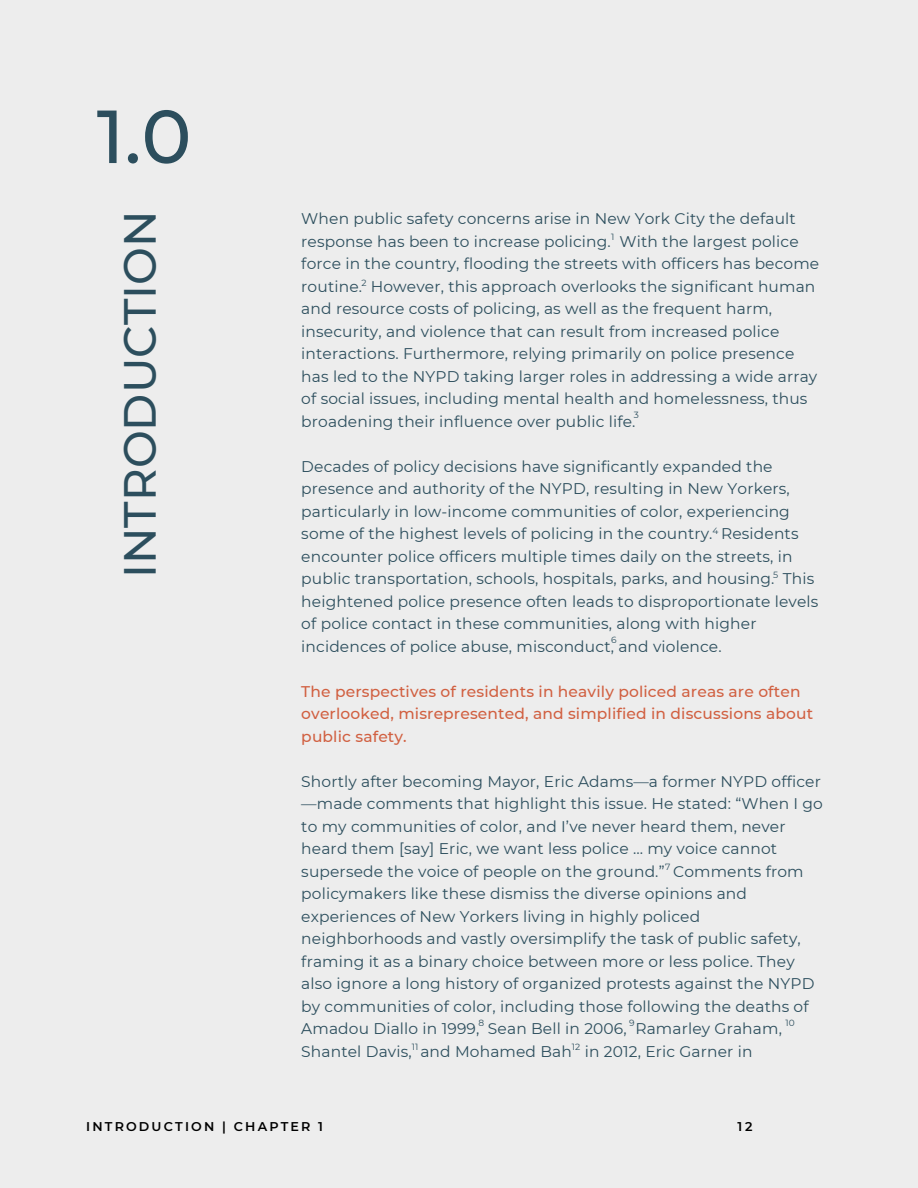
<style>
.page{position:relative;width:918px;height:1188px;background:#ededed}
.page>*{position:absolute;margin:0;border:0;box-sizing:border-box;transform-origin:0 0}
.t1{font:500 75px "Montserrat";color:#2c4e5d}
.t2{font:500 45px "Montserrat";color:#2c4e5d}
.t3{font:15.45px/22.5px "Montserrat";letter-spacing:.01em;color:#2c4e5d}
.t4{font:500 15.45px/22.5px "Montserrat";letter-spacing:.01em;color:#d16041}
.t5{font:600 12.75px "Montserrat";letter-spacing:.17em;color:#000}
.t6{font:9px "Montserrat";color:#2c4e5d}
</style>
<div class="page">
<h1 class="t1" style="left:97px;top:90px;width:96px">1.0</h1>
<h2 class="t2" style="left:112px;top:578px;width:369px;rotate:-90deg">INTRODUCTION</h2>
<h4 class="t3" style="left:301px;top:207px;width:519px">When public safety concerns arise in New York City the default response has been to increase policing. With the largest police force in the country, flooding the streets with officers has become routine. However, this approach overlooks the significant human and resource costs of policing, as well as the frequent harm, insecurity, and violence that can result from increased police interactions. Furthermore, relying primarily on police presence has led to the NYPD taking larger roles in addressing a wide array of social issues, including mental health and homelessness, thus broadening their influence over public life.</h4>
<p class="t6" style="left:611px;top:231px;width:5px">1</p>
<p class="t6" style="left:362px;top:277px;width:7px">2</p>
<p class="t6" style="left:634px;top:410px;width:7px">3</p>
<h4 class="t3" style="left:301px;top:455px;width:519px">Decades of policy decisions have significantly expanded the presence and authority of the NYPD, resulting in New Yorkers, particularly in low-income communities of color, experiencing some of the highest levels of policing in the country. Residents encounter police officers multiple times daily on the streets, in public transportation, schools, hospitals, parks, and housing. This heightened police presence often leads to disproportionate levels of police contact in these communities, along with higher incidences of police abuse, misconduct, and violence.</h4>
<h3 class="t4" style="left:301px;top:680px;width:513px">The perspectives of residents in heavily policed areas are often overlooked, misrepresented, and simplified in discussions about public safety.</h3>
<h4 class="t3" style="left:301px;top:770px;width:523px">Shortly after becoming Mayor, Eric Adams—a former NYPD officer —made comments that highlight this issue. He stated: “When I go to my communities of color, and I’ve never heard them, never heard them [say] Eric, we want less police … my voice cannot supersede the voice of people on the ground.” Comments from policymakers like these dismiss the diverse opinions and experiences of New Yorkers living in highly policed neighborhoods and vastly oversimplify the task of public safety, framing it as a binary choice between more or less police. They also ignore a long history of organized protests against the NYPD by communities of color, including those following the deaths of Amadou Diallo in 1999, Sean Bell in 2006, Ramarley Graham, Shantel Davis, and Mohamed Bah in 2012, Eric Garner in</h4>
<p class="t6" style="left:713px;top:525px;width:7px">4</p>
<p class="t6" style="left:773px;top:570px;width:7px">5</p>
<p class="t6" style="left:611px;top:635px;width:7px">6</p>
<p class="t6" style="left:665px;top:862px;width:7px">7</p>
<p class="t6" style="left:479px;top:1017px;width:7px">8</p>
<p class="t6" style="left:629px;top:1017px;width:7px">9</p>
<p class="t6" style="left:786px;top:1017px;width:11px">10</p>
<p class="t6" style="left:412px;top:1041px;width:8px">11</p>
<p class="t6" style="left:572px;top:1041px;width:10px">12</p>
<p class="t5" style="left:86px;top:1118px;width:238px">INTRODUCTION | CHAPTER 1</p>
<p class="t5" style="left:737px;top:1118px;width:17px">12</p>
</div>
